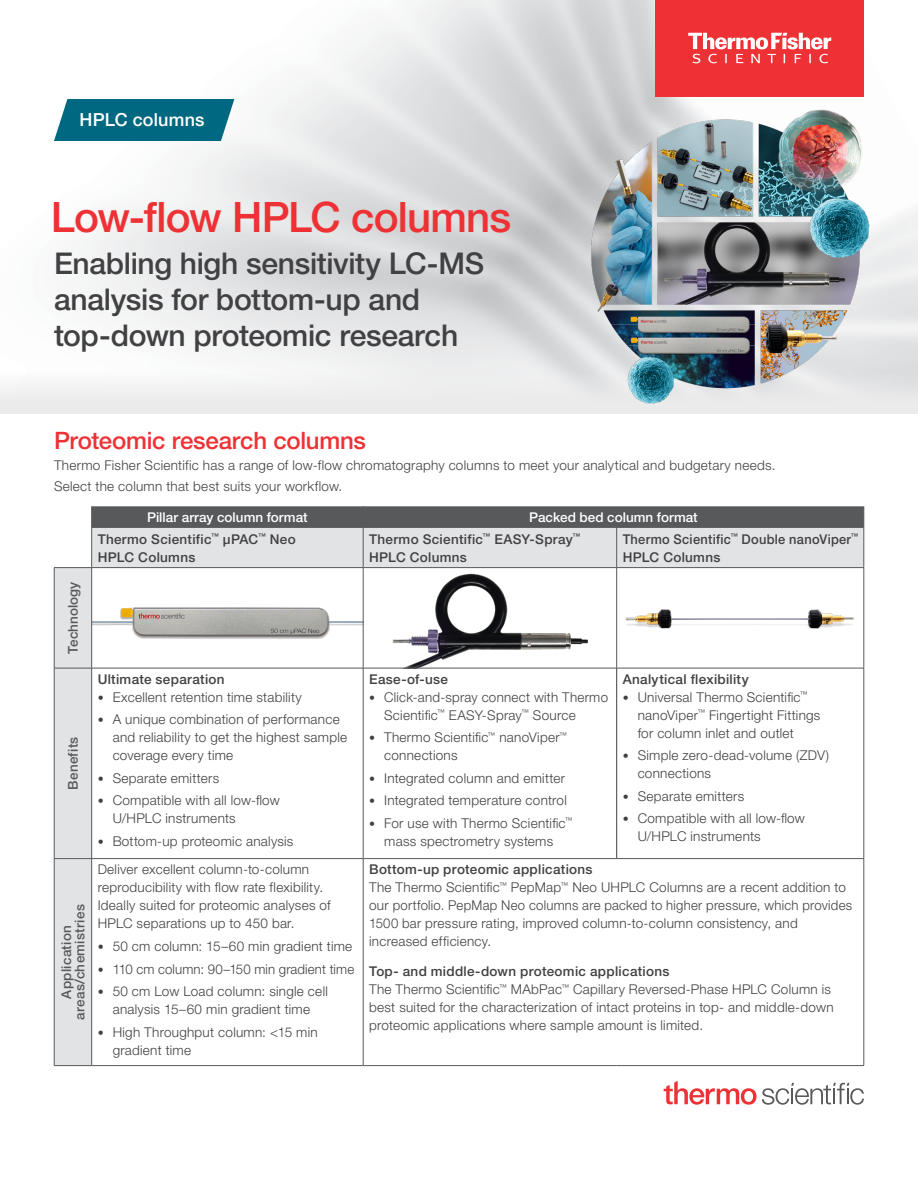
<style>
.page{position:relative;width:918px;height:1188px;background:#fff}
.page>*{position:absolute;margin:0;border:0;box-sizing:border-box;transform-origin:0 0}
.t1{font:500 42px "Helvetica Neue LTW1 G";letter-spacing:-.02em;color:#ee3134}
.t2{font:500 30px/36px "Helvetica Neue LTW1 G";letter-spacing:-.01em;color:#414042}
.t3{font:500 24px "Helvetica Neue LTW1 G";letter-spacing:-.01em;color:#ee3134}
.t4{font:500 18px "Helvetica Neue LTW1 G";letter-spacing:.01em;color:#fff}
.t5{font:300 13.5px/18px "Helvetica Neue LTW1 G";letter-spacing:.02em;color:#414042}
.t6{font:500 13.5px/18px "Helvetica Neue LTW1 G";letter-spacing:.025em;color:#414042}
.t7{font:500 13.5px/13.5px "Helvetica Neue LTW1 G";letter-spacing:.02em;color:#58595b;text-align:center}
.t8{font:500 13.5px "Helvetica Neue LTW1 G";letter-spacing:.005em;color:#fff}
.t9{font:500 13.5px/18px "Helvetica Neue LTW1 G";letter-spacing:.025em;color:#414042;scale:.95 1}
.s1{font-size:12px}
.s2{font-weight:500}
</style>
<div class="page">
<img style="left:73px;top:0;width:845px;height:372px">
<div style="left:0;top:372px;width:918px;height:41px;background:#ebebec"></div>
<svg style="left:54px;top:99px;width:180px;height:42px;background:#127288"></svg>
<svg style="left:55px;top:528px;width:809px;height:537px"></svg>
<hr style="left:92px;top:567px;width:271px;height:1px;background:#58595b">
<hr style="left:363px;top:567px;width:254px;height:1px;background:#58595b">
<hr style="left:617px;top:567px;width:247px;height:1px;background:#58595b">
<hr style="left:54px;top:668px;width:38px;height:1px;background:#58595b">
<hr style="left:92px;top:668px;width:271px;height:1px;background:#58595b">
<hr style="left:363px;top:668px;width:254px;height:1px;background:#58595b">
<hr style="left:617px;top:668px;width:247px;height:1px;background:#58595b">
<hr style="left:54px;top:858px;width:38px;height:1px;background:#58595b">
<hr style="left:92px;top:858px;width:271px;height:1px;background:#58595b">
<hr style="left:363px;top:858px;width:254px;height:1px;background:#58595b">
<hr style="left:617px;top:858px;width:247px;height:1px;background:#58595b">
<hr style="left:54px;top:1065px;width:38px;height:1px;background:#58595b">
<hr style="left:92px;top:1065px;width:271px;height:1px;background:#58595b">
<hr style="left:363px;top:1065px;width:254px;height:1px;background:#58595b">
<hr style="left:617px;top:1065px;width:247px;height:1px;background:#58595b">
<hr style="left:616px;top:668px;width:1px;height:190px;background:#414042">
<hr style="left:864px;top:528px;width:1px;height:39px;background:#58595b">
<hr style="left:91px;top:568px;width:1px;height:100px;background:#58595b">
<hr style="left:864px;top:568px;width:1px;height:100px;background:#58595b">
<hr style="left:91px;top:668px;width:1px;height:190px;background:#58595b">
<hr style="left:864px;top:668px;width:1px;height:190px;background:#58595b">
<hr style="left:91px;top:859px;width:1px;height:206px;background:#58595b">
<hr style="left:864px;top:859px;width:1px;height:206px;background:#58595b">
<hr style="left:54px;top:567px;width:38px;height:1px;background:#58595b">
<hr style="left:54px;top:568px;width:1px;height:100px;background:#58595b">
<hr style="left:54px;top:668px;width:1px;height:190px;background:#58595b">
<hr style="left:54px;top:859px;width:1px;height:206px;background:#58595b">
<hr style="left:616px;top:528px;width:1px;height:39px;background:#58595b">
<hr style="left:616px;top:568px;width:1px;height:100px;background:#58595b">
<hr style="left:363px;top:568px;width:1px;height:100px;background:#58595b">
<hr style="left:363px;top:668px;width:1px;height:191px;background:#58595b">
<hr style="left:363px;top:859px;width:1px;height:206px;background:#58595b">
<svg style="left:91px;top:506px;width:774px;height:22px;background:#5a5b5d"></svg>
<hr style="left:91px;top:528px;width:1px;height:39px;background:#58595b">
<hr style="left:363px;top:528px;width:1px;height:40px;background:#58595b">
<svg style="left:664px;top:1081px;width:200px;height:24px"></svg>
<div style="left:656px;top:0;width:208px;height:96px;background:#ee3134"></div>
<svg style="left:688px;top:33px;width:143px;height:30px"></svg>
<img style="left:578px;top:106px;width:300px;height:298px">
<h3 class="t4" style="left:80px;top:109px;width:126px">HPLC columns</h3>
<h1 class="t1" style="left:51px;top:191px;width:462px">Low-flow HPLC columns</h1>
<h2 class="t2" style="left:54px;top:245px;width:432px">Enabling high sensitivity LC-MS analysis for bottom-up and top-down proteomic research</h2>
<h3 class="t3" style="left:54px;top:426px;width:314px">Proteomic research columns</h3>
<p class="t5" style="left:54px;top:454px;width:723px;line-height:21px">Thermo Fisher Scientific has a range of low-flow chromatography columns to meet your analytical and budgetary needs.<br>Select the column that best suits your workflow.</p>
<p class="t7" style="left:66px;top:654px;width:74px;rotate:-90deg">Technology</p>
<p class="t7" style="left:66px;top:790px;width:55px;rotate:-90deg">Benefits</p>
<p class="t7" style="left:59px;top:1020px;width:117px;rotate:-90deg">Application areas/chemistries</p>
<p class="t8" style="left:147px;top:509px;width:162px">Pillar array column format</p>
<p class="t8" style="left:529px;top:509px;width:170px">Packed bed column format</p>
<p class="t6" style="left:98px;top:530px;width:200px">Thermo Scientific<sup>™</sup> μPAC<sup>™</sup> Neo<br>HPLC Columns</p>
<p class="t6" style="left:369px;top:530px;width:213px">Thermo Scientific<sup>™</sup> EASY-Spray<sup>™<br></sup>HPLC Columns</p>
<p class="t9" style="left:623px;top:530px;width:249px">Thermo Scientific<sup>™</sup> Double nanoViper<sup>™<br></sup>HPLC Columns</p>
<p class="t6" style="left:98px;top:670px;width:128px">Ultimate separation</p>
<p class="t5" style="left:98px;top:688px;width:206px"><span class="s1">•</span> Excellent retention time stability</p>
<p class="t5" style="left:113px;top:710px;width:236px;text-indent:-15px"><span class="s1">•</span> A unique combination of performance and reliability to get the highest sample coverage every time</p>
<p class="t5" style="left:98px;top:769px;width:123px"><span class="s1">•</span> Separate emitters</p>
<p class="t5" style="left:113px;top:791px;width:169px;text-indent:-15px"><span class="s1">•</span> Compatible with all low-flow<br>U/HPLC instruments</p>
<p class="t5" style="left:98px;top:832px;width:197px"><span class="s1">•</span> Bottom-up proteomic analysis</p>
<p class="t5" style="left:98px;top:860px;width:235px">Deliver excellent column-to-column reproducibility with flow rate flexibility.<br>Ideally suited for proteomic analyses of HPLC separations up to 450 bar.</p>
<p class="t5" style="left:98px;top:938px;width:256px"><span class="s1">•</span> 50 cm column: 15–60 min gradient time</p>
<p class="t5" style="left:98px;top:960px;width:258px"><span class="s1">•</span> 110 cm column: 90–150 min gradient time</p>
<p class="t5" style="left:98px;top:983px;width:232px;text-align:center"><span class="s1">•</span> 50 cm Low Load column: single cell analysis 15–60 min gradient time</p>
<p class="t5" style="left:113px;top:1023px;width:207px;text-indent:-15px"><span class="s1">•</span> High Throughput column: &lt;15 min gradient time</p>
<p class="t6" style="left:369px;top:670px;width:80px">Ease-of-use</p>
<p class="t5" style="left:384px;top:688px;width:225px;text-indent:-15px"><span class="s1">•</span> Click-and-spray connect with Thermo<br>Scientific<sup>™</sup> EASY-Spray<sup>™</sup> Source</p>
<p class="t5" style="left:384px;top:728px;width:184px;text-indent:-15px"><span class="s1">•</span> Thermo Scientific<sup>™</sup> nanoViper<sup>™ </sup>connections</p>
<p class="t5" style="left:369px;top:769px;width:197px"><span class="s1">•</span> Integrated column and emitter</p>
<p class="t5" style="left:369px;top:791px;width:199px"><span class="s1">•</span> Integrated temperature control</p>
<p class="t5" style="left:369px;top:814px;width:205px;text-align:center"><span class="s1">•</span> For use with Thermo Scientific<sup>™ </sup>mass spectrometry systems</p>
<p class="t6" style="left:623px;top:670px;width:128px">Analytical flexibility</p>
<p class="t5" style="left:638px;top:688px;width:184px;text-indent:-15px"><span class="s1">•</span> Universal Thermo Scientific<sup>™ </sup>nanoViper<sup>™</sup> Fingertight Fittings for column inlet and outlet</p>
<p class="t5" style="left:638px;top:746px;width:193px;text-indent:-15px"><span class="s1">•</span> Simple zero-dead-volume (ZDV) connections</p>
<p class="t5" style="left:623px;top:787px;width:123px"><span class="s1">•</span> Separate emitters</p>
<p class="t5" style="left:638px;top:809px;width:169px;text-indent:-15px"><span class="s1">•</span> Compatible with all low-flow<br>U/HPLC instruments</p>
<p class="t5" style="left:369px;top:860px;width:485px"><span class="s2">Bottom-up proteomic applications<br></span>The Thermo Scientific<sup>™</sup> PepMap<sup>™</sup> Neo UHPLC Columns are a recent addition to our portfolio. PepMap Neo columns are packed to higher pressure, which provides 1500 bar pressure rating, improved column-to-column consistency, and increased efficiency.</p>
<p class="t5" style="left:369px;top:962px;width:466px"><span class="s2">Top- and middle-down proteomic applications<br></span>The Thermo Scientific<sup>™</sup> MAbPac<sup>™</sup> Capillary Reversed-Phase HPLC Column is best suited for the characterization of intact proteins in top- and middle-down proteomic applications where sample amount is limited.</p>
</div>
